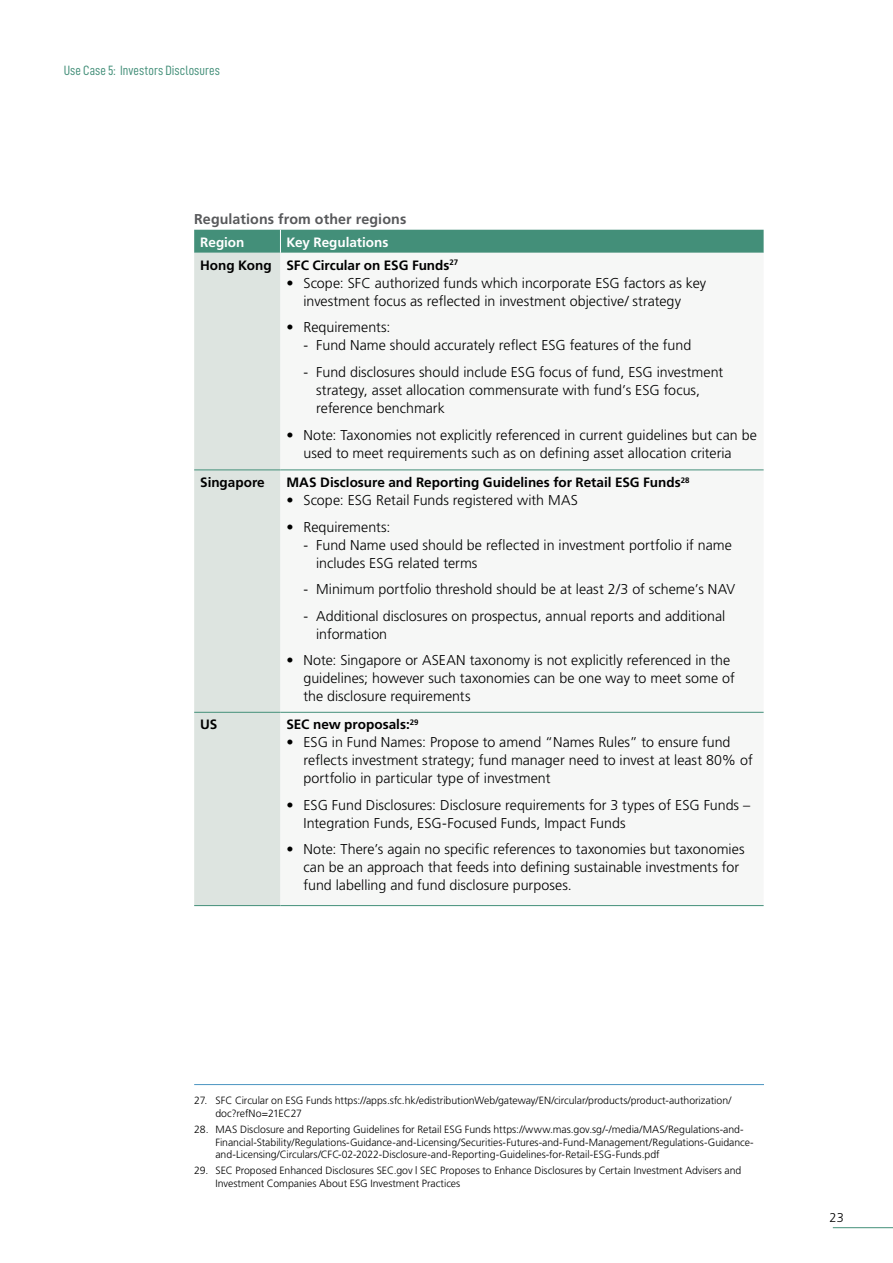
<style>
.page{position:relative;width:893px;height:1263px;background:#fff}
.page>*{position:absolute;margin:0;border:0;box-sizing:border-box;transform-origin:0 0}
.t1{font:300 14.25px/18px "Frutiger";color:#000}
.t2{font:700 14.25px "Frutiger";letter-spacing:.01em;color:#58595b}
.t3{font:700 13.5px/23.1px "Frutiger";color:#000}
.t4{font:13.5px "D DIN Condensed";letter-spacing:.005em;color:#438f79}
.t5{font:700 13.5px "Frutiger";color:#fff}
.t6{font:300 12.75px "Frutiger";color:#000}
.t7{font:300 10.5px/12.8px "Frutiger";letter-spacing:-.005em;color:#000}
.s1{color:#fff}
</style>
<div class="page">
<hr style="left:833px;top:1227px;width:60px;height:1px;background:#438f79">
<div style="left:194px;top:253px;width:86px;height:652px;background:#dde4e0"></div>
<div style="left:280px;top:253px;width:484px;height:652px;background:#f6f7f6"></div>
<div style="left:194px;top:230px;width:570px;height:23px;background:#438f79"></div>
<hr style="left:194px;top:470px;width:86px;height:1px;background:#438f79">
<hr style="left:280px;top:470px;width:484px;height:1px;background:#438f79">
<hr style="left:194px;top:712px;width:86px;height:1px;background:#438f79">
<hr style="left:280px;top:712px;width:484px;height:1px;background:#438f79">
<hr style="left:194px;top:905px;width:86px;height:1px;background:#438f79">
<hr style="left:280px;top:905px;width:484px;height:1px;background:#438f79">
<hr style="left:194px;top:1084px;width:570px;height:1px;background:#4b95c1">
<p class="t4" style="left:64px;top:63px;width:158px">Use Case 5: Investors Disclosures</p>
<p class="t2" style="left:194px;top:210px;width:214px">Regulations from other regions</p>
<p class="t5" style="left:200px;top:234px;width:46px">Region</p>
<p class="t3" style="left:200px;top:230px;width:260px;text-indent:86px"><span class="s1">Key Regulations<br></span>Hong Kong SFC Circular on ESG Funds<sup>27</sup></p>
<p class="t1" style="left:286px;top:274px;width:421px;text-align:center">• Scope: SFC authorized funds which incorporate ESG factors as key investment focus as reflected in investment objective/ strategy</p>
<p class="t1" style="left:286px;top:318px;width:106px">• Requirements:</p>
<p class="t1" style="left:303px;top:336px;width:389px">- Fund Name should accurately reflect ESG features of the fund</p>
<p class="t1" style="left:316px;top:363px;width:408px;text-indent:-13px">- Fund disclosures should include ESG focus of fund, ESG investment strategy, asset allocation commensurate with fund’s ESG focus, reference benchmark</p>
<p class="t1" style="left:286px;top:425px;width:472px;text-align:center">• Note: Taxonomies not explicitly referenced in current guidelines but can be used to meet requirements such as on defining asset allocation criteria</p>
<p class="t3" style="left:200px;top:471px;width:66px">Singapore</p>
<p class="t3" style="left:286px;top:471px;width:405px">MAS Disclosure and Reporting Guidelines for Retail ESG Funds<sup>28</sup></p>
<p class="t1" style="left:286px;top:491px;width:293px">• Scope: ESG Retail Funds registered with MAS</p>
<p class="t1" style="left:286px;top:518px;width:106px">• Requirements:</p>
<p class="t1" style="left:316px;top:536px;width:417px;text-indent:-13px">- Fund Name used should be reflected in investment portfolio if name includes ESG related terms</p>
<p class="t1" style="left:303px;top:580px;width:433px">- Minimum portfolio threshold should be at least 2/3 of scheme’s NAV</p>
<p class="t1" style="left:316px;top:607px;width:411px;text-indent:-13px">- Additional disclosures on prospectus, annual reports and additional information</p>
<p class="t1" style="left:303px;top:651px;width:433px;text-indent:-17px">• Note: Singapore or ASEAN taxonomy is not explicitly referenced in the guidelines; however such taxonomies can be one way to meet some of the disclosure requirements</p>
<p class="t3" style="left:200px;top:713px;width:19px">US</p>
<p class="t3" style="left:286px;top:713px;width:134px">SEC new proposals:<sup>29</sup></p>
<p class="t1" style="left:303px;top:733px;width:451px;text-indent:-17px">• ESG in Fund Names: Propose to amend “Names Rules” to ensure fund reflects investment strategy; fund manager need to invest at least 80% of portfolio in particular type of investment</p>
<p class="t1" style="left:303px;top:796px;width:448px;text-indent:-17px">• ESG Fund Disclosures: Disclosure requirements for 3 types of ESG Funds –<br>Integration Funds, ESG-Focused Funds, Impact Funds</p>
<p class="t1" style="left:303px;top:840px;width:443px;text-indent:-17px">• Note: There’s again no specific references to taxonomies but taxonomies can be an approach that feeds into defining sustainable investments for fund labelling and fund disclosure purposes.</p>
<p class="t7" style="left:215px;top:1094px;width:517px;text-indent:-21px">27. SFC Circular on ESG Funds https://apps.sfc.hk/edistributionWeb/gateway/EN/circular/products/product-authorization/ doc?refNo=21EC27</p>
<p class="t7" style="left:215px;top:1123px;width:540px;text-indent:-21px">28. MAS Disclosure and Reporting Guidelines for Retail ESG Funds https://www.mas.gov.sg/-/media/MAS/Regulations-and-<br>Financial-Stability/Regulations-Guidance-and-Licensing/Securities-Futures-and-Fund-Management/Regulations-Guidance&shy;and-Licensing/Circulars/CFC-02-2022-Disclosure-and-Reporting-Guidelines-for-Retail-ESG-Funds.pdf</p>
<p class="t7" style="left:215px;top:1164px;width:527px;text-indent:-21px">29. SEC Proposed Enhanced Disclosures SEC.gov | SEC Proposes to Enhance Disclosures by Certain Investment Advisers and<br>Investment Companies About ESG Investment Practices</p>
<p class="t6" style="left:830px;top:1210px;width:16px">23</p>
</div>
